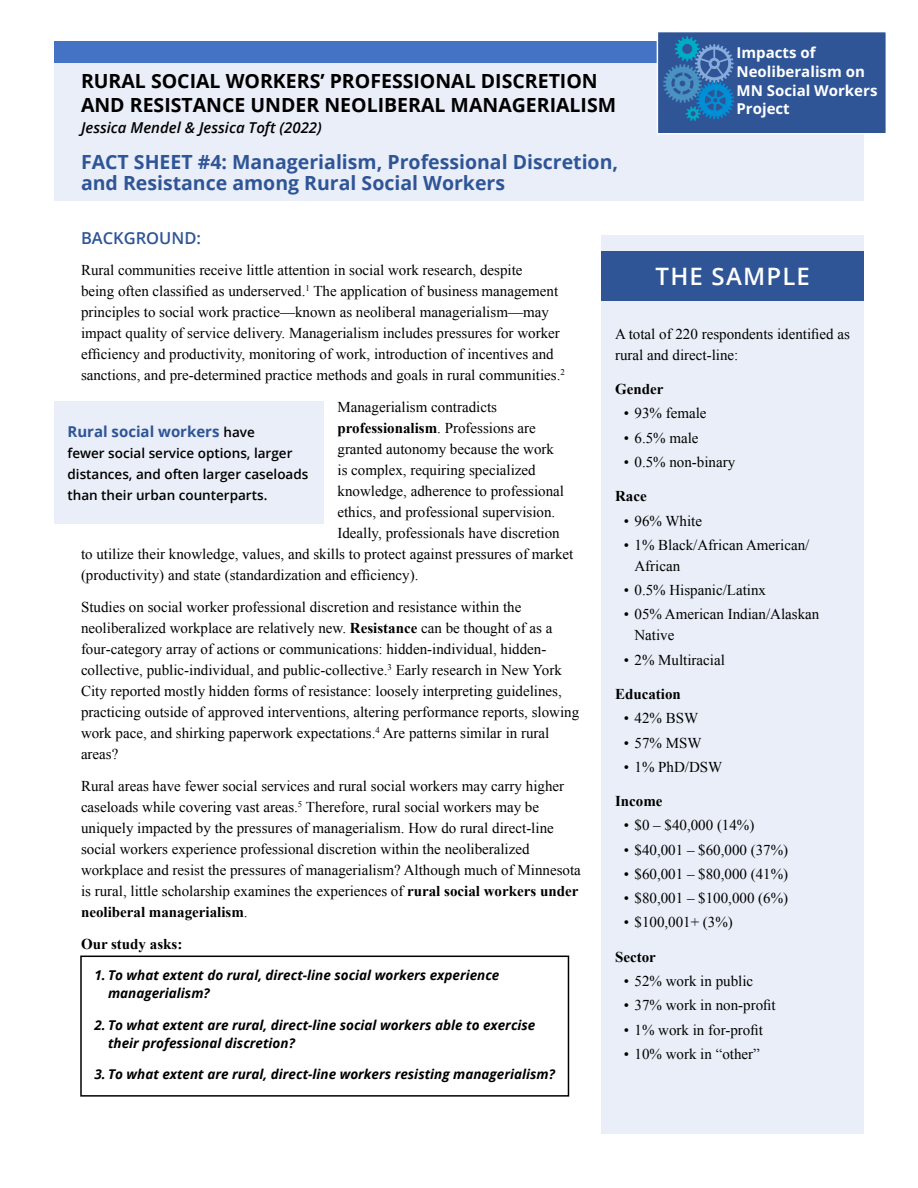
<style>
.page{position:relative;width:918px;height:1188px;background:#fff}
.page>*{position:absolute;margin:0;border:0;box-sizing:border-box;transform-origin:0 0}
.t1{font:600 24px "Open Sans";letter-spacing:.05em;color:#fff}
.title_header_fact_sh{font:700 19.5px/21px "Open Sans";color:#2f5597}
.Title_Header{font:700 19.5px/24px "Open Sans";color:#000}
.t2{font:600 16.5px "Open Sans";color:#2f5597}
.body{font:15px/21px "Times New Roman";color:#000}
.body-2{font:700 15px "Times New Roman";color:#000}
.t3{font:700 15px/18.8px "Open Sans";color:#fff}
.Title_Header-2{font:italic 600 15px "Open Sans";color:#000}
.t4{font:700 15px "Open Sans";color:#2f5597}
.body-3{font:italic 700 13.5px/18px "Open Sans";color:#000}
.t5{font:600 13.5px/21px "Open Sans";color:#000}
.s1{font-weight:400}
.s2{font-weight:700}
.s3{font-weight:600;font-size:13.5px;color:#000}
</style>
<div class="page">
<div style="left:54px;top:63px;width:810px;height:138px;background:#e9eef8"></div>
<div style="left:54px;top:41px;width:810px;height:22px;background:#4472c4"></div>
<div style="left:80px;top:956px;width:489px;height:141px;border:2px solid #000"></div>
<div style="left:602px;top:250px;width:262px;height:51px;background:#2f5597"></div>
<div style="left:602px;top:301px;width:262px;height:833px;background:#e9eef8"></div>
<div style="left:602px;top:235px;width:262px;height:15px;background:#e9eef8"></div>
<div style="left:657px;top:31px;width:230px;height:104px;background:#2f5597;border:2px solid #fff"></div>
<svg style="left:663px;top:36px;width:71px;height:85px"></svg>
<div style="left:54px;top:402px;width:270px;height:122px;background:#e9eef8"></div>
<p class="t3" style="left:737px;top:43px;width:142px">Impacts of<br>Neoliberalism on<br>MN Social Workers<br>Project</p>
<h1 class="Title_Header" style="left:81px;top:69px;width:537px">RURAL SOCIAL WORKERS’ PROFESSIONAL DISCRETION<br>AND RESISTANCE UNDER NEOLIBERAL MANAGERIALISM</h1>
<h1 class="Title_Header-2" style="left:81px;top:118px;width:242px">Jessica Mendel &amp; Jessica Toft (2022)</h1>
<h1 class="title_header_fact_sh" style="left:81px;top:151px;width:539px">FACT SHEET #4: Managerialism, Professional Discretion, and Resistance among Rural Social Workers</h1>
<h1 class="t2" style="left:81px;top:226px;width:122px">BACKGROUND:</h1>
<p class="body" style="left:81px;top:260px;width:485px">Rural communities receive little attention in social work research, despite<br>being often classified as underserved.<sup>1</sup> The application of business management principles to social work practice—known as neoliberal managerialism—may impact quality of service delivery. Managerialism includes pressures for worker efficiency and productivity, monitoring of work, introduction of incentives and sanctions, and pre-determined practice methods and goals in rural communities.<sup>2</sup></p>
<p class="body" style="left:338px;top:396px;width:161px">Managerialism contradicts</p>
<p class="body-2" style="left:338px;top:418px;width:200px">professionalism<span class="s1">. Professions are</span></p>
<p class="body" style="left:338px;top:438px;width:218px">granted autonomy because the work</p>
<p class="body" style="left:338px;top:459px;width:200px">is complex, requiring specialized</p>
<p class="body" style="left:338px;top:480px;width:228px">knowledge, adherence to professional</p>
<p class="body" style="left:338px;top:501px;width:219px">ethics, and professional supervision.</p>
<p class="body" style="left:338px;top:522px;width:224px">Ideally, professionals have discretion</p>
<p class="body" style="left:81px;top:543px;width:494px">to utilize their knowledge, values, and skills to protect against pressures of market</p>
<p class="body" style="left:81px;top:564px;width:339px">(productivity) and state (standardization and efficiency).</p>
<p class="body" style="left:81px;top:596px;width:500px">Studies on social worker professional discretion and resistance within the neoliberalized workplace are relatively new. <span class="s2">Resistance</span> can be thought of as a four-category array of actions or communications: hidden-individual, hidden&shy;collective, public-individual, and public-collective.<sup>3</sup> Early research in New York City reported mostly hidden forms of resistance: loosely interpreting guidelines, practicing outside of approved interventions, altering performance reports, slowing work pace, and shirking paperwork expectations.<sup>4</sup> Are patterns similar in rural areas?</p>
<p class="body" style="left:81px;top:775px;width:501px">Rural areas have fewer social services and rural social workers may carry higher caseloads while covering vast areas.<sup>5</sup> Therefore, rural social workers may be uniquely impacted by the pressures of managerialism. How do rural direct-line social workers experience professional discretion within the neoliberalized workplace and resist the pressures of managerialism? Although much of Minnesota is rural, little scholarship examines the experiences of <span class="s2">rural social workers under neoliberal managerialism</span>.</p>
<p class="body-2" style="left:81px;top:933px;width:103px">Our study asks:</p>
<p class="body-3" style="left:108px;top:966px;width:393px;text-indent:-14px">1. To what extent do rural, direct-line social workers experience managerialism?</p>
<p class="body-3" style="left:108px;top:1015px;width:429px;text-indent:-14px">2. To what extent are rural, direct-line social workers able to exercise their professional discretion?</p>
<p class="body-3" style="left:94px;top:1065px;width:462px">3. To what extent are rural, direct-line workers resisting managerialism?</p>
<h1 class="t1" style="left:656px;top:260px;width:156px">THE SAMPLE</h1>
<p class="body" style="left:615px;top:323px;width:236px">A total of 220 respondents identified as rural and direct-line:</p>
<p class="body-2" style="left:615px;top:379px;width:50px">Gender</p>
<p class="body" style="left:624px;top:403px;width:84px">• 93% female</p>
<p class="body" style="left:624px;top:427px;width:76px">• 6.5% male</p>
<p class="body" style="left:624px;top:451px;width:113px">• 0.5% non-binary</p>
<p class="body-2" style="left:615px;top:486px;width:33px">Race</p>
<p class="body" style="left:624px;top:510px;width:80px">• 96% White</p>
<p class="body" style="left:634px;top:534px;width:176px;text-indent:-11px">• 1% Black/African American/<br>African</p>
<p class="body" style="left:624px;top:579px;width:144px">• 0.5% Hispanic/Latinx</p>
<p class="body" style="left:634px;top:604px;width:186px;text-indent:-11px">• 05% American Indian/Alaskan<br>Native</p>
<p class="body" style="left:624px;top:649px;width:103px">• 2% Multiracial</p>
<p class="body-2" style="left:615px;top:684px;width:67px">Education</p>
<p class="body" style="left:624px;top:708px;width:76px">• 42% BSW</p>
<p class="body" style="left:624px;top:732px;width:79px">• 57% MSW</p>
<p class="body" style="left:624px;top:756px;width:100px">• 1% PhD/DSW</p>
<p class="body-2" style="left:615px;top:791px;width:49px">Income</p>
<p class="body" style="left:624px;top:815px;width:132px">• $0 – $40,000 (14%)</p>
<p class="body" style="left:624px;top:839px;width:166px">• $40,001 – $60,000 (37%)</p>
<p class="body" style="left:624px;top:863px;width:166px">• $60,001 – $80,000 (41%)</p>
<p class="body" style="left:624px;top:887px;width:166px">• $80,001 – $100,000 (6%)</p>
<p class="body" style="left:624px;top:912px;width:111px">• $100,001+ (3%)</p>
<p class="body-2" style="left:615px;top:947px;width:42px">Sector</p>
<p class="body" style="left:624px;top:970px;width:131px">• 52% work in public</p>
<p class="body" style="left:624px;top:995px;width:154px">• 37% work in non-profit</p>
<p class="body" style="left:624px;top:1019px;width:141px">• 1% work in for-profit</p>
<p class="body" style="left:624px;top:1043px;width:138px">• 10% work in “other”</p>
<p class="t4" style="left:68px;top:421px;width:189px">Rural social workers <span class="s3">have</span></p>
<p class="t5" style="left:68px;top:442px;width:242px">fewer social service options, larger distances, and often larger caseloads than their urban counterparts.</p>
</div>
